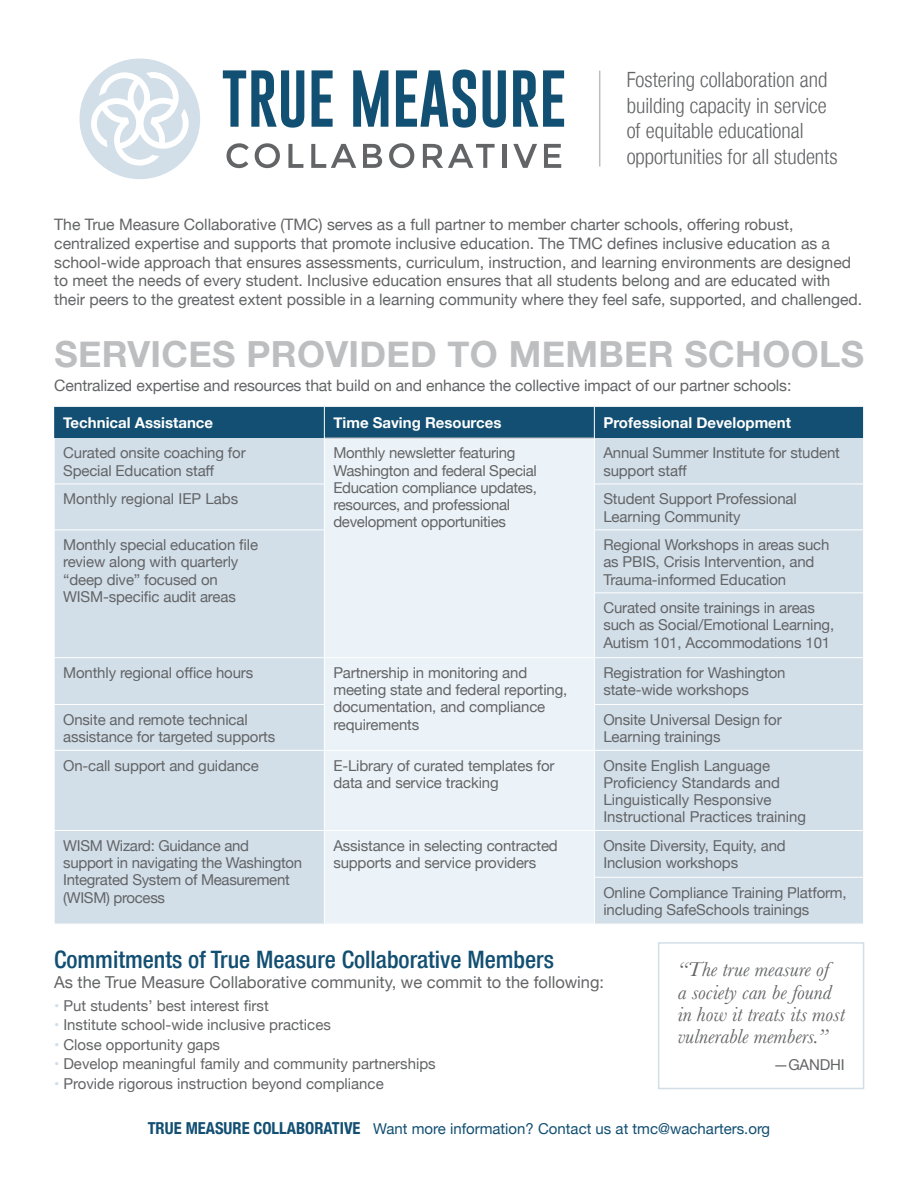
<style>
.page{position:relative;width:918px;height:1188px;background:#fff}
.page>*{position:absolute;margin:0;border:0;box-sizing:border-box;transform-origin:0 0}
.t1{font:700 36px "Helvetica Neue";letter-spacing:.01em;color:#bcbec0}
.t2{font:500 condensed 24px "Helvetica Neue LT";color:#124f72}
.t3{font:300 condensed 21px/25.5px "Helvetica Neue LT";color:#636466}
.t4{font:italic 21px/22.5px "Baskerville MT Std";color:#636466}
.t5{font:16.5px "Helvetica Neue";color:#636466}
.t6{font:15.75px/18.9px "Helvetica Neue";color:#636466}
.t7{font:15px/17.2px "Helvetica Neue";letter-spacing:-.01em;color:#636466}
.t8{font:15px "Helvetica Neue";color:#124f72}
.t9{font:700 15px "Helvetica Neue";color:#fff}
.s1{color:#d2dfe9}
.s2{font-family:"Helvetica Neue LT";font-weight:700;font-stretch:condensed;font-size:16.5px}
</style>
<div class="page">
<svg style="left:223px;top:70px;width:81px;height:58px"></svg>
<svg style="left:312px;top:70px;width:21px;height:57px"></svg>
<svg style="left:353px;top:70px;width:35px;height:57px"></svg>
<svg style="left:396px;top:70px;width:80px;height:58px"></svg>
<svg style="left:483px;top:70px;width:23px;height:58px"></svg>
<svg style="left:513px;top:70px;width:51px;height:57px"></svg>
<svg style="left:227px;top:143px;width:22px;height:25px"></svg>
<svg style="left:255px;top:143px;width:25px;height:25px"></svg>
<svg style="left:288px;top:144px;width:15px;height:24px"></svg>
<svg style="left:311px;top:144px;width:45px;height:24px"></svg>
<svg style="left:363px;top:144px;width:19px;height:24px"></svg>
<svg style="left:389px;top:143px;width:25px;height:25px"></svg>
<svg style="left:423px;top:144px;width:72px;height:24px"></svg>
<hr style="left:502px;top:144px;width:4px;height:24px;background:#636466">
<svg style="left:513px;top:144px;width:24px;height:24px"></svg>
<svg style="left:544px;top:144px;width:17px;height:24px"></svg>
<svg style="left:80px;top:58px;width:120px;height:121px"></svg>
<div style="left:54px;top:407px;width:809px;height:31px;background:#124f72"></div>
<div style="left:55px;top:438px;width:808px;height:486px;background:#d2dfe9"></div>
<div style="left:325px;top:439px;width:269px;height:485px;background:#ebf3f8"></div>
<hr style="left:325px;top:438px;width:269px;height:1px;background:#bcbec0">
<hr style="left:324px;top:407px;width:1px;height:31px;background:#fff">
<hr style="left:324px;top:438px;width:1px;height:46px;background:#fff">
<hr style="left:324px;top:484px;width:1px;height:45px;background:#fff">
<hr style="left:324px;top:530px;width:1px;height:63px;background:#fff">
<hr style="left:324px;top:593px;width:1px;height:64px;background:#fff">
<hr style="left:324px;top:658px;width:1px;height:46px;background:#fff">
<hr style="left:324px;top:705px;width:1px;height:45px;background:#fff">
<hr style="left:324px;top:751px;width:1px;height:79px;background:#fff">
<hr style="left:324px;top:831px;width:1px;height:46px;background:#fff">
<hr style="left:324px;top:877px;width:1px;height:47px;background:#fff">
<hr style="left:594px;top:407px;width:1px;height:31px;background:#fff">
<hr style="left:594px;top:438px;width:1px;height:46px;background:#fff">
<hr style="left:594px;top:484px;width:1px;height:45px;background:#fff">
<hr style="left:594px;top:530px;width:1px;height:62px;background:#fff">
<hr style="left:594px;top:593px;width:1px;height:64px;background:#fff">
<hr style="left:594px;top:658px;width:1px;height:46px;background:#fff">
<hr style="left:594px;top:705px;width:1px;height:45px;background:#fff">
<hr style="left:594px;top:751px;width:1px;height:79px;background:#fff">
<hr style="left:594px;top:831px;width:1px;height:46px;background:#fff">
<hr style="left:594px;top:878px;width:1px;height:46px;background:#fff">
<hr style="left:54px;top:484px;width:271px;height:1px;background:#fff">
<hr style="left:594px;top:484px;width:270px;height:1px;background:#fff">
<hr style="left:54px;top:529px;width:271px;height:1px;background:#fff">
<hr style="left:594px;top:529px;width:270px;height:1px;background:#fff">
<hr style="left:594px;top:592px;width:270px;height:1px;background:#fff">
<hr style="left:54px;top:657px;width:270px;height:1px;background:#fff">
<hr style="left:324px;top:657px;width:270px;height:1px;background:#fff">
<hr style="left:594px;top:657px;width:270px;height:1px;background:#fff">
<hr style="left:54px;top:704px;width:271px;height:1px;background:#fff">
<hr style="left:594px;top:704px;width:270px;height:1px;background:#fff">
<hr style="left:54px;top:750px;width:270px;height:1px;background:#fff">
<hr style="left:324px;top:750px;width:270px;height:1px;background:#fff">
<hr style="left:594px;top:750px;width:270px;height:1px;background:#fff">
<hr style="left:54px;top:830px;width:270px;height:1px;background:#fff">
<hr style="left:324px;top:830px;width:270px;height:1px;background:#fff">
<hr style="left:594px;top:830px;width:270px;height:1px;background:#fff">
<hr style="left:594px;top:877px;width:270px;height:1px;background:#fff">
<hr style="left:599px;top:71px;width:1px;height:96px;background:#bcbec0">
<div style="left:658px;top:942px;width:206px;height:147px;border:2px solid #d2dfe9"></div>
<h3 class="t3" style="left:627px;top:67px;width:212px">Fostering collaboration and building capacity in service of equitable educational opportunities for all students</h3>
<p class="t6" style="left:54px;top:216px;width:809px">The True Measure Collaborative (TMC) serves as a full partner to member charter schools, offering robust, centralized expertise and supports that promote inclusive education. The TMC defines inclusive education as a school-wide approach that ensures assessments, curriculum, instruction, and learning environments are designed to meet the needs of every student. Inclusive education ensures that all students belong and are educated with their peers to the greatest extent possible in a learning community where they feel safe, supported, and challenged.</p>
<h1 class="t1" style="left:54px;top:326px;width:811px">SERVICES PROVIDED TO MEMBER SCHOOLS</h1>
<p class="t6" style="left:54px;top:376px;width:739px">Centralized expertise and resources that build on and enhance the collective impact of our partner schools:</p>
<p class="t9" style="left:63px;top:410px;width:151px">Technical Assistance</p>
<p class="t9" style="left:333px;top:410px;width:170px">Time Saving Resources</p>
<p class="t9" style="left:603px;top:410px;width:189px">Professional Development</p>
<p class="t7" style="left:63px;top:445px;width:184px">Curated onsite coaching for<br>Special Education staff</p>
<p class="t7" style="left:333px;top:445px;width:205px">Monthly newsletter featuring<br>Washington and federal Special<br>Education compliance updates, resources, and professional development opportunities</p>
<p class="t7" style="left:603px;top:445px;width:238px">Annual Summer Institute for student support staff</p>
<p class="t7" style="left:63px;top:491px;width:177px">Monthly regional IEP Labs</p>
<p class="t7" style="left:603px;top:491px;width:195px">Student Support Professional<br>Learning Community</p>
<p class="t7" style="left:63px;top:537px;width:196px">Monthly special education file review along with quarterly “deep dive” focused on<br>WISM-specific audit areas</p>
<p class="t7" style="left:603px;top:537px;width:228px">Regional Workshops in areas such as PBIS, Crisis Intervention, and<br>Trauma-informed Education</p>
<p class="t7" style="left:603px;top:600px;width:232px">Curated onsite trainings in areas such as Social/Emotional Learning,<br>Autism 101, Accommodations 101</p>
<p class="t7" style="left:63px;top:665px;width:192px">Monthly regional office hours</p>
<p class="t7" style="left:333px;top:665px;width:235px">Partnership in monitoring and meeting state and federal reporting, documentation, and compliance requirements</p>
<p class="t7" style="left:603px;top:665px;width:184px">Registration for Washington state-wide workshops</p>
<p class="t7" style="left:63px;top:712px;width:214px">Onsite and remote technical assistance for targeted supports</p>
<p class="t7" style="left:603px;top:712px;width:180px">Onsite Universal Design for<br>Learning trainings</p>
<p class="t7" style="left:63px;top:758px;width:197px">On-call support and guidance</p>
<p class="t7" style="left:333px;top:758px;width:223px">E-Library of curated templates for data and service tracking</p>
<p class="t7" style="left:603px;top:758px;width:204px">Onsite English Language<br>Proficiency Standards and<br>Linguistically Responsive<br>Instructional Practices training</p>
<p class="t7" style="left:63px;top:838px;width:241px">WISM Wizard: Guidance and support in navigating the Washington<br>Integrated System of Measurement (WISM) process</p>
<p class="t7" style="left:333px;top:838px;width:226px">Assistance in selecting contracted supports and service providers</p>
<p class="t7" style="left:603px;top:838px;width:184px">Onsite Diversity, Equity, and<br>Inclusion workshops</p>
<p class="t7" style="left:603px;top:884px;width:245px">Online Compliance Training Platform, including SafeSchools trainings</p>
<h2 class="t2" style="left:54px;top:945px;width:501px">Commitments of True Measure Collaborative Members</h2>
<p class="t5" style="left:54px;top:970px;width:552px">As the True Measure Collaborative community, we commit to the following:</p>
<p class="t7" style="left:54px;top:997px;width:216px"><span class="s1">•</span> Put students’ best interest first</p>
<p class="t7" style="left:54px;top:1017px;width:278px"><span class="s1">•</span> Institute school-wide inclusive practices</p>
<p class="t7" style="left:54px;top:1036px;width:168px"><span class="s1">•</span> Close opportunity gaps</p>
<p class="t7" style="left:54px;top:1056px;width:383px"><span class="s1">•</span> Develop meaningful family and community partnerships</p>
<p class="t7" style="left:54px;top:1075px;width:331px"><span class="s1">•</span> Provide rigorous instruction beyond compliance</p>
<h3 class="t4" style="left:677px;top:958px;width:169px">“The true measure of<br>a society can be found in how it treats its most vulnerable members.”</h3>
<p class="t7" style="left:773px;top:1057px;width:73px">—GANDHI</p>
<p class="t8" style="left:148px;top:1118px;width:624px"><span class="s2">TRUE MEASURE COLLABORATIVE</span> Want more information? Contact us at tmc@wacharters.org</p>
</div>
